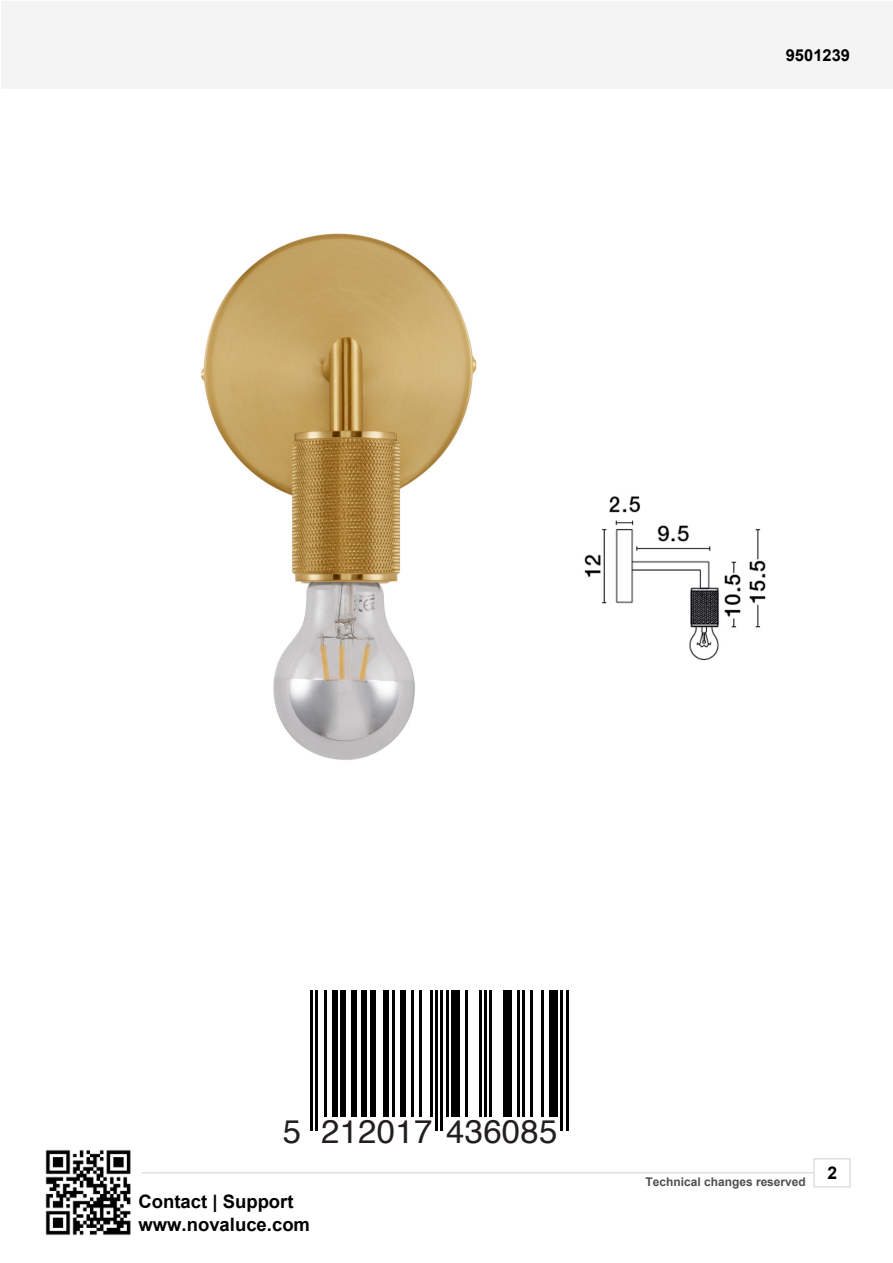
<style>
.page{position:relative;width:893px;height:1263px;background:#fff}
.page>*{position:absolute;margin:0;border:0;box-sizing:border-box;transform-origin:0 0}
.t1{font:32.85px "Helvetica";letter-spacing:.01em;color:#231f20}
.t2{font:700 18.45px/23.1px "Arial";color:#000}
.t3{font:700 17.55px "Arial";color:#000}
.t4{font:700 16.5px "Arial";color:#000}
.t5{font:700 12px "Arial";color:#4f4f4e}
</style>
<div class="page">
<div style="left:1px;top:2px;width:892px;height:87px;background:#f5f4f4"></div>
<hr style="left:142px;top:1172px;width:672px;height:1px;background:#e0e0e0">
<div style="left:813px;top:1158px;width:38px;height:29px;border:2px solid #e0e0e0"></div>
<img style="left:45px;top:1149px;width:86px;height:87px">
<img style="left:584px;top:496px;width:182px;height:165px">
<img style="left:201px;top:233px;width:276px;height:527px">
<hr style="left:310px;top:990px;width:3px;height:141px;background:#000">
<hr style="left:316px;top:990px;width:2px;height:141px;background:#000">
<hr style="left:324px;top:990px;width:2px;height:127px;background:#000">
<div style="left:332px;top:990px;width:5px;height:127px;background:#000"></div>
<div style="left:340px;top:990px;width:5px;height:127px;background:#000"></div>
<div style="left:351px;top:990px;width:5px;height:127px;background:#000"></div>
<div style="left:362px;top:990px;width:5px;height:127px;background:#000"></div>
<div style="left:370px;top:990px;width:5px;height:127px;background:#000"></div>
<div style="left:383px;top:990px;width:6px;height:127px;background:#000"></div>
<hr style="left:392px;top:990px;width:2px;height:127px;background:#000">
<div style="left:400px;top:990px;width:5px;height:127px;background:#000"></div>
<hr style="left:411px;top:990px;width:2px;height:127px;background:#000">
<hr style="left:419px;top:990px;width:3px;height:127px;background:#000">
<hr style="left:430px;top:990px;width:2px;height:127px;background:#000">
<hr style="left:435px;top:990px;width:3px;height:141px;background:#000">
<hr style="left:441px;top:990px;width:2px;height:141px;background:#000">
<hr style="left:446px;top:990px;width:3px;height:127px;background:#000">
<div style="left:451px;top:990px;width:9px;height:127px;background:#000"></div>
<hr style="left:465px;top:990px;width:3px;height:127px;background:#000">
<hr style="left:479px;top:990px;width:2px;height:127px;background:#000">
<hr style="left:484px;top:990px;width:3px;height:127px;background:#000">
<hr style="left:490px;top:990px;width:2px;height:127px;background:#000">
<div style="left:503px;top:990px;width:8px;height:127px;background:#000"></div>
<hr style="left:517px;top:990px;width:2px;height:127px;background:#000">
<hr style="left:522px;top:990px;width:3px;height:127px;background:#000">
<hr style="left:530px;top:990px;width:3px;height:127px;background:#000">
<hr style="left:541px;top:990px;width:3px;height:127px;background:#000">
<div style="left:549px;top:990px;width:8px;height:127px;background:#000"></div>
<hr style="left:560px;top:990px;width:3px;height:141px;background:#000">
<hr style="left:566px;top:990px;width:2px;height:141px;background:#000">
<p class="t4" style="left:786px;top:43px;width:66px">9501239</p>
<h1 class="t1" style="left:283px;top:1106px;width:276px">5 212017 436085</h1>
<p class="t2" style="left:138px;top:1190px;width:173px">Contact | Support www.novaluce.com</p>
<p class="t5" style="left:646px;top:1173px;width:162px">Technical changes reserved</p>
<p class="t3" style="left:827px;top:1161px;width:11px">2</p>
</div>
